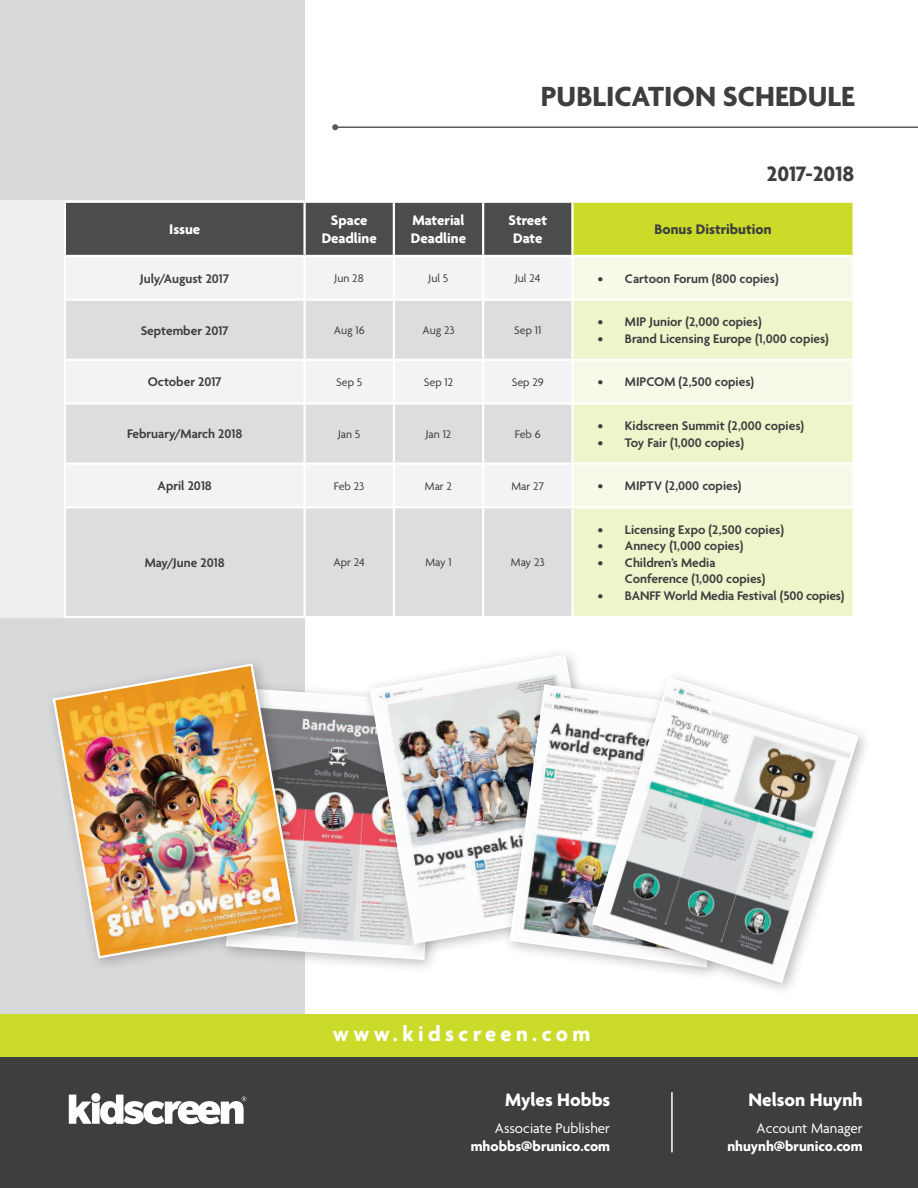
<style>
.page{position:relative;width:918px;height:1188px;background:#fff}
.page>*{position:absolute;margin:0;border:0;box-sizing:border-box;transform-origin:0 0}
.t1{font:700 30px "Agenda";color:#3e3e3f}
.t2{font:700 22.5px "Agenda";letter-spacing:.2em;color:#fff}
.t3{font:700 22.5px "Agenda";color:#3e3e3f}
.t4{font:700 19.5px "Agenda";color:#fff}
.t5{font:700 15px/18px "Agenda";color:#fff;text-align:center}
.t6{font:15px "Agenda";color:#fff}
.t7{font:700 15px "Agenda";color:#3e3e3f}
.t8{font:600 13.5px/16.5px "Agenda";color:#3e3e3f}
.t9{font:12px "Agenda";color:#3e3e3f}
</style>
<div class="page">
<div style="left:0;top:0;width:305px;height:1056px;background:#d8d9db"></div>
<div style="left:0;top:201px;width:305px;height:417px;background:#eeeeef"></div>
<div style="left:0;top:1056px;width:918px;height:132px;background:#3e3e3f"></div>
<hr style="left:671px;top:1092px;width:2px;height:60px;background:#fff">
<div style="left:91px;top:1093px;width:9px;height:9px;background:#fff;border-radius:50%"></div>
<svg style="left:69px;top:1095px;width:177px;height:29px"></svg>
<div style="left:66px;top:203px;width:505px;height:52px;background:#4b4c4d"></div>
<div style="left:572px;top:202px;width:282px;height:54px;background:#cadb2a"></div>
<div style="left:306px;top:257px;width:265px;height:41px;background:#f2f3f4"></div>
<div style="left:574px;top:257px;width:279px;height:42px;background:#f8fae9"></div>
<svg style="left:66px;top:301px;width:505px;height:315px;fill:#dcdddf"></svg>
<svg style="left:574px;top:301px;width:279px;height:315px;background:#f1f5d3"></svg>
<hr style="left:64px;top:201px;width:241px;height:2px;background:#fff">
<hr style="left:64px;top:203px;width:2px;height:52px;background:#fff">
<hr style="left:303px;top:203px;width:3px;height:52px;background:#fff">
<hr style="left:393px;top:203px;width:2px;height:52px;background:#fff">
<hr style="left:482px;top:203px;width:2px;height:52px;background:#fff">
<hr style="left:572px;top:201px;width:283px;height:2px;background:#fff">
<hr style="left:571px;top:203px;width:3px;height:52px;background:#fff">
<hr style="left:853px;top:203px;width:2px;height:52px;background:#fff">
<hr style="left:64px;top:255px;width:241px;height:2px;background:#fff">
<hr style="left:64px;top:257px;width:2px;height:42px;background:#fff">
<hr style="left:303px;top:257px;width:3px;height:42px;background:#fff">
<hr style="left:393px;top:257px;width:2px;height:42px;background:#fff">
<hr style="left:482px;top:257px;width:2px;height:42px;background:#fff">
<hr style="left:572px;top:255px;width:283px;height:2px;background:#fff">
<hr style="left:64px;top:299px;width:241px;height:2px;background:#fff">
<hr style="left:64px;top:301px;width:2px;height:58px;background:#fff">
<hr style="left:303px;top:301px;width:3px;height:58px;background:#fff">
<hr style="left:393px;top:301px;width:2px;height:58px;background:#fff">
<hr style="left:482px;top:301px;width:2px;height:58px;background:#fff">
<hr style="left:64px;top:359px;width:241px;height:2px;background:#fff">
<hr style="left:64px;top:361px;width:2px;height:41px;background:#fff">
<hr style="left:305px;top:359px;width:89px;height:2px;background:#fff">
<hr style="left:303px;top:361px;width:3px;height:41px;background:#fff">
<hr style="left:394px;top:359px;width:89px;height:2px;background:#fff">
<hr style="left:393px;top:361px;width:2px;height:41px;background:#fff">
<hr style="left:483px;top:359px;width:89px;height:2px;background:#fff">
<hr style="left:482px;top:361px;width:2px;height:41px;background:#fff">
<hr style="left:572px;top:359px;width:283px;height:2px;background:#fff">
<hr style="left:64px;top:402px;width:241px;height:3px;background:#fff">
<hr style="left:64px;top:405px;width:2px;height:58px;background:#fff">
<hr style="left:305px;top:402px;width:89px;height:3px;background:#fff">
<hr style="left:303px;top:405px;width:3px;height:58px;background:#fff">
<hr style="left:394px;top:402px;width:89px;height:3px;background:#fff">
<hr style="left:393px;top:405px;width:2px;height:58px;background:#fff">
<hr style="left:483px;top:402px;width:89px;height:3px;background:#fff">
<hr style="left:482px;top:405px;width:2px;height:58px;background:#fff">
<hr style="left:572px;top:402px;width:283px;height:3px;background:#fff">
<hr style="left:64px;top:463px;width:241px;height:2px;background:#fff">
<hr style="left:64px;top:465px;width:2px;height:41px;background:#fff">
<hr style="left:305px;top:463px;width:89px;height:2px;background:#fff">
<hr style="left:303px;top:465px;width:3px;height:41px;background:#fff">
<hr style="left:394px;top:463px;width:89px;height:2px;background:#fff">
<hr style="left:393px;top:465px;width:2px;height:41px;background:#fff">
<hr style="left:483px;top:463px;width:89px;height:2px;background:#fff">
<hr style="left:482px;top:465px;width:2px;height:41px;background:#fff">
<hr style="left:572px;top:463px;width:283px;height:2px;background:#fff">
<hr style="left:64px;top:506px;width:241px;height:2px;background:#fff">
<hr style="left:64px;top:508px;width:2px;height:108px;background:#fff">
<hr style="left:305px;top:506px;width:89px;height:2px;background:#fff">
<hr style="left:303px;top:508px;width:3px;height:108px;background:#fff">
<hr style="left:394px;top:506px;width:89px;height:2px;background:#fff">
<hr style="left:393px;top:508px;width:2px;height:108px;background:#fff">
<hr style="left:483px;top:506px;width:89px;height:2px;background:#fff">
<hr style="left:482px;top:508px;width:2px;height:108px;background:#fff">
<hr style="left:572px;top:506px;width:283px;height:2px;background:#fff">
<hr style="left:64px;top:616px;width:241px;height:2px;background:#fff">
<div style="left:218px;top:680px;width:238px;height:294px;background:#231f20;opacity:.3"></div>
<svg style="left:312px;top:687px;width:132px;height:274px"></svg>
<div style="left:362px;top:647px;width:262px;height:311px;background:#231f20;opacity:.3"></div>
<img style="left:368px;top:653px;width:244px;height:292px">
<div style="left:501px;top:676px;width:255px;height:305px;background:#231f20;opacity:.3"></div>
<img style="left:508px;top:683px;width:76px;height:286px">
<div style="left:584px;top:669px;width:288px;height:328px;background:#231f20;opacity:.3"></div>
<svg style="left:591px;top:676px;width:269px;height:309px"></svg>
<div style="left:45px;top:656px;width:267px;height:316px;background:#231f20;opacity:.3"></div>
<img style="left:51px;top:662px;width:249px;height:298px">
<div style="left:0;top:1014px;width:918px;height:43px;background:#cadb2a"></div>
<hr style="left:335px;top:127px;width:583px;height:1px;background:#57585a">
<svg style="left:332px;top:124px;width:6px;height:6px"></svg>
<h1 class="t1" style="left:541px;top:80px;width:315px">PUBLICATION SCHEDULE</h1>
<h2 class="t3" style="left:767px;top:162px;width:89px">2017-2018</h2>
<p class="t5" style="left:169px;top:221px;width:33px">Issue</p>
<p class="t5" style="left:322px;top:212px;width:57px">Space<br>Deadline</p>
<p class="t5" style="left:411px;top:212px;width:57px;text-align:left">Material<br>Deadline</p>
<p class="t5" style="left:509px;top:212px;width:40px">Street<br>Date</p>
<p class="t7" style="left:655px;top:221px;width:119px">Bonus Distribution</p>
<p class="t8" style="left:140px;top:271px;width:91px">July/August 2017</p>
<p class="t9" style="left:335px;top:272px;width:31px">Jun 28</p>
<p class="t9" style="left:429px;top:272px;width:21px">Jul 5</p>
<p class="t9" style="left:515px;top:272px;width:27px">Jul 24</p>
<p class="t8" style="left:598px;top:271px;width:182px">• Cartoon Forum (800 copies)</p>
<p class="t8" style="left:141px;top:323px;width:90px">September 2017</p>
<p class="t9" style="left:334px;top:324px;width:32px">Aug 16</p>
<p class="t9" style="left:422px;top:324px;width:34px">Aug 23</p>
<p class="t9" style="left:514px;top:324px;width:28px">Sep 11</p>
<p class="t8" style="left:598px;top:315px;width:165px">• MIP Junior (2,000 copies)</p>
<p class="t8" style="left:598px;top:331px;width:233px">• Brand Licensing Europe (1,000 copies)</p>
<p class="t8" style="left:148px;top:375px;width:76px">October 2017</p>
<p class="t9" style="left:336px;top:376px;width:28px">Sep 5</p>
<p class="t9" style="left:424px;top:376px;width:31px">Sep 12</p>
<p class="t9" style="left:512px;top:376px;width:34px">Sep 29</p>
<p class="t8" style="left:598px;top:375px;width:158px">• MIPCOM (2,500 copies)</p>
<p class="t8" style="left:127px;top:427px;width:117px">February/March 2018</p>
<p class="t9" style="left:338px;top:428px;width:24px">Jan 5</p>
<p class="t9" style="left:426px;top:428px;width:27px">Jan 12</p>
<p class="t9" style="left:515px;top:428px;width:27px">Feb 6</p>
<p class="t8" style="left:598px;top:418px;width:208px">• Kidscreen Summit (2,000 copies)</p>
<p class="t8" style="left:598px;top:435px;width:148px">• Toy Fair (1,000 copies)</p>
<p class="t8" style="left:158px;top:479px;width:56px">April 2018</p>
<p class="t9" style="left:334px;top:479px;width:32px">Feb 23</p>
<p class="t9" style="left:425px;top:479px;width:29px">Mar 2</p>
<p class="t9" style="left:512px;top:479px;width:34px">Mar 27</p>
<p class="t8" style="left:598px;top:479px;width:145px">• MIPTV (2,000 copies)</p>
<p class="t8" style="left:145px;top:555px;width:81px">May/June 2018</p>
<p class="t9" style="left:333px;top:556px;width:33px">Apr 24</p>
<p class="t9" style="left:425px;top:556px;width:28px">May 1</p>
<p class="t9" style="left:511px;top:556px;width:35px">May 23</p>
<p class="t8" style="left:598px;top:522px;width:188px">• Licensing Expo (2,500 copies)</p>
<p class="t8" style="left:598px;top:539px;width:147px">• Annecy (1,000 copies)</p>
<p class="t8" style="left:625px;top:555px;width:142px;text-indent:-27px">• Children’s Media<br>Conference (1,000 copies)</p>
<p class="t8" style="left:598px;top:588px;width:248px">• BANFF World Media Festival (500 copies)</p>
<h2 class="t2" style="left:333px;top:1021px;width:259px">www.kidscreen.com</h2>
<h3 class="t4" style="left:505px;top:1089px;width:106px">Myles Hobbs</h3>
<p class="t6" style="left:495px;top:1120px;width:117px">Associate Publisher</p>
<p class="t5" style="left:471px;top:1138px;width:141px">mhobbs@brunico.com</p>
<h3 class="t4" style="left:748px;top:1089px;width:116px">Nelson Huynh</h3>
<p class="t6" style="left:757px;top:1120px;width:108px">Account Manager</p>
<p class="t5" style="left:727px;top:1138px;width:137px">nhuynh@brunico.com</p>
</div>
